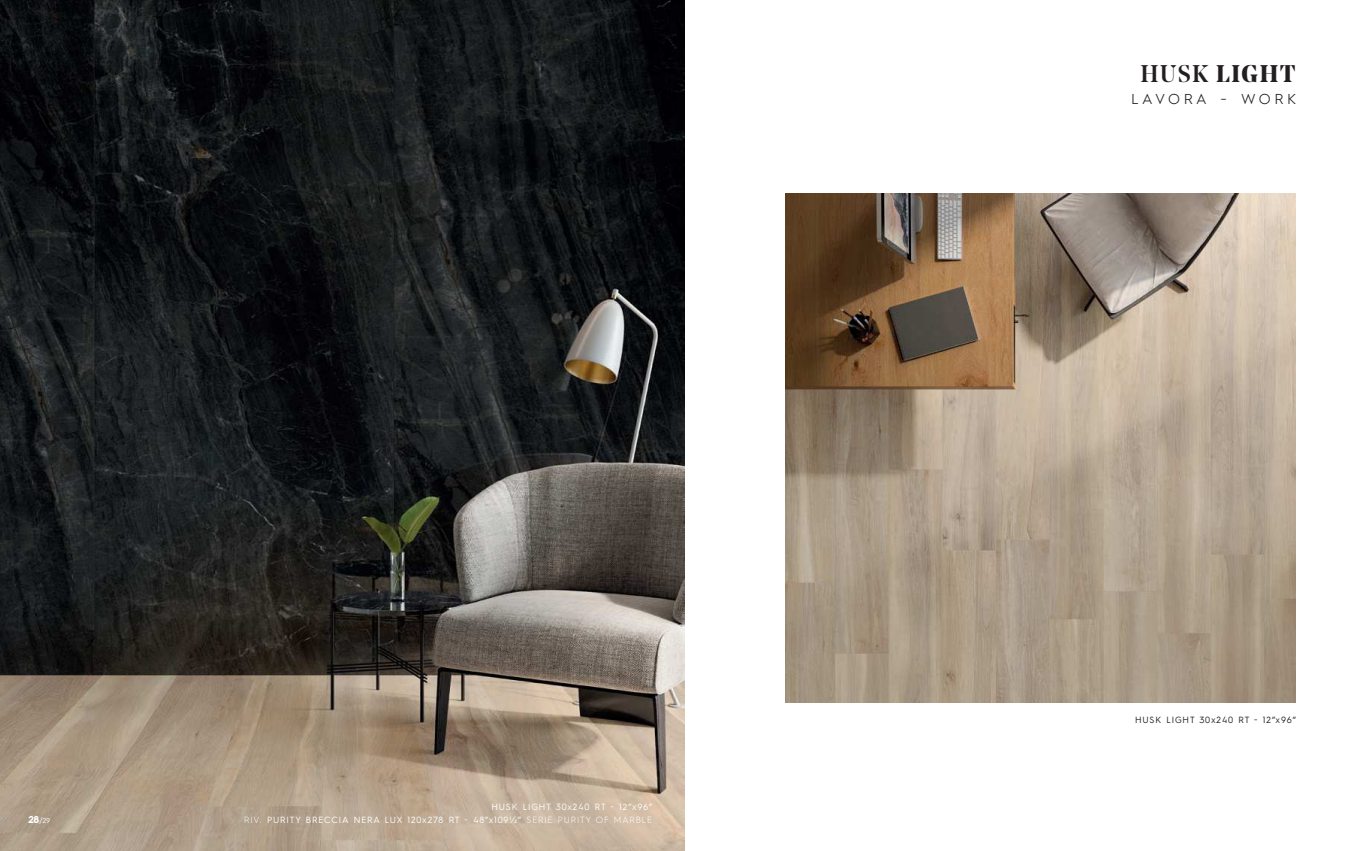
<style>
.page{position:relative;width:1361px;height:851px;background:#fff}
.page>*{position:absolute;margin:0;border:0;box-sizing:border-box;transform-origin:0 0}
.t1{font:700 24px "Noe Display";letter-spacing:.065em;color:#231f20}
.t2{font:300 18px "Hurme Geometric Sans 1";letter-spacing:.19em;color:#231f20}
.t3{font:700 10px "Hurme Geometric Sans 3";color:#fff}
.t4{font:9px "Hurme Geometric Sans 3";letter-spacing:.1em;color:#fff}
.t5{font:9px "Hurme Geometric Sans 3";letter-spacing:.1em;color:#231f20}
.s1{font-weight:400;font-size:8px}
.s2{font-weight:400;font-size:7px}
.s3{font-weight:300}
.s4{font-weight:500}
</style>
<div class="page">
<img style="left:0;top:0;width:685px;height:850px">
<img style="left:785px;top:193px;width:510px;height:509px">
<p class="t4" style="left:491px;top:800px;width:162px">HUSK LIGHT 30x240 RT - 12”x96”</p>
<p class="t3" style="left:28px;top:812px;width:23px">28<span class="s1">/</span><span class="s2">29</span></p>
<p class="t4" style="left:244px;top:813px;width:409px"><span class="s3">RIV.</span> PURITY BRECCIA NERA LUX 120x278 RT - 48”x1091/2” <span class="s3">SERIE PURITY OF MARBLE</span></p>
<h1 class="t1" style="left:1140px;top:58px;width:156px"><span class="s4">HUSK</span> LIGHT</h1>
<h2 class="t2" style="left:1131px;top:85px;width:167px">lavora - work</h2>
<p class="t5" style="left:1135px;top:713px;width:162px">HUSK LIGHT 30x240 RT - 12”x96”</p>
</div>
